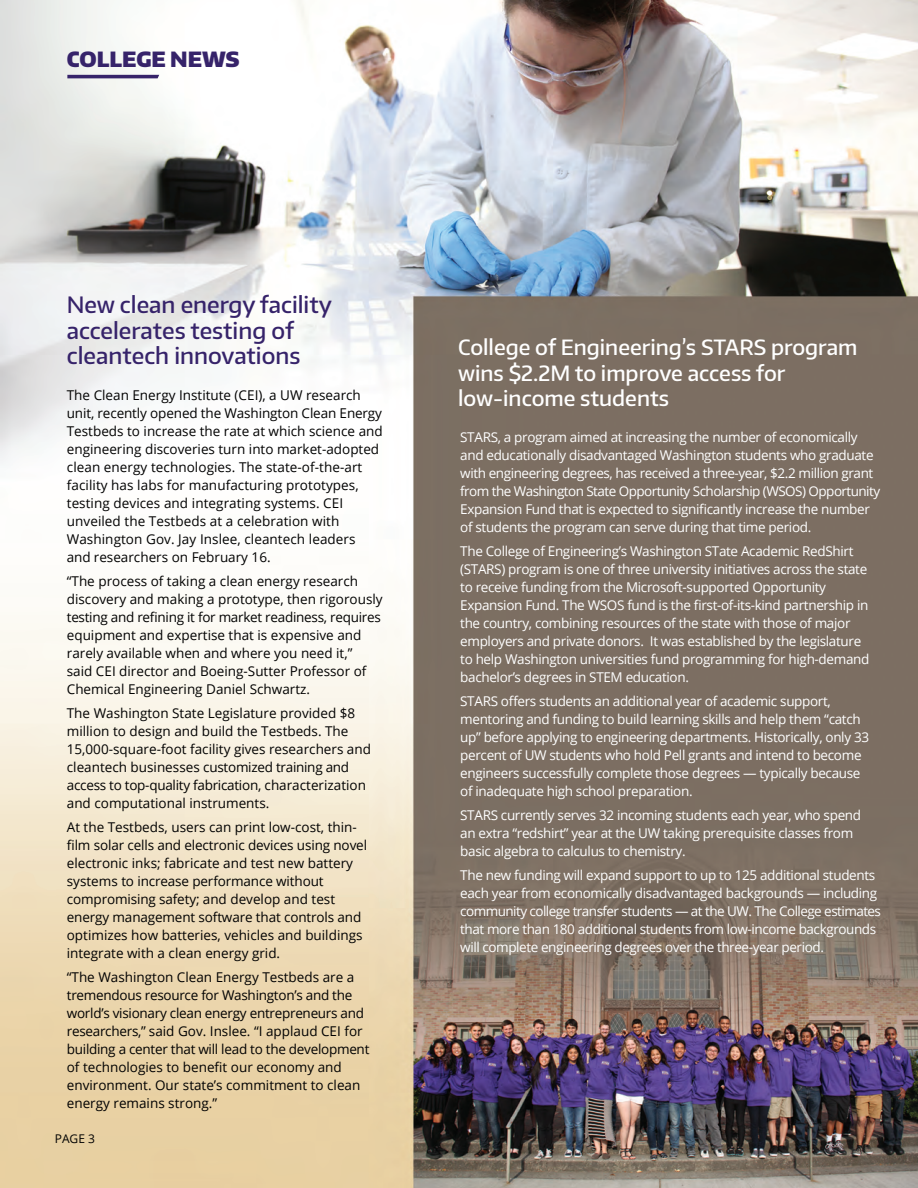
<style>
.page{position:relative;width:918px;height:1188px;background:#fff}
.page>*{position:absolute;margin:0;border:0;box-sizing:border-box;transform-origin:0 0}
.t1{font:500 22.5px/25.5px "Encode Sans Normal";color:#36236a}
.t2{font:500 21px/25.5px "Encode Sans Normal";color:#fff}
.t3{font:900 21px "Encode Sans Normal";color:#36236a}
.t4{font:13.5px/18px "Open Sans";letter-spacing:-.025em;color:#fff}
.t5{font:13.5px/18px "Open Sans";color:#010101}
.t6{font:13.5px/18px "Open Sans";letter-spacing:-.02em;color:#010101}
.t7{font:12px "Open Sans";color:#010101}
</style>
<div class="page">
<img style="left:0;top:0;width:918px;height:1188px">
<svg style="left:67px;top:75px;width:92px;height:3px"></svg>
<h3 class="t3" style="left:67px;top:46px;width:174px">COLLEGE NEWS</h3>
<h3 class="t1" style="left:67px;top:291px;width:266px">New clean energy facility accelerates testing of cleantech innovations</h3>
<p class="t5" style="left:67px;top:385px;width:317px">The Clean Energy Institute (CEI), a UW research unit, recently opened the Washington Clean Energy<br>Testbeds to increase the rate at which science and</p>
<p class="t5" style="left:67px;top:439px;width:314px">engineering discoveries turn into market-adopted clean energy technologies. The state-of-the-art</p>
<p class="t5" style="left:67px;top:475px;width:293px">facility has labs for manufacturing prototypes, testing devices and integrating systems. CEI unveiled the Testbeds at a celebration with Washington Gov. Jay Inslee, cleantech leaders and researchers on February 16.</p>
<p class="t5" style="left:67px;top:571px;width:317px">“The process of taking a clean energy research discovery and making a prototype, then rigorously</p>
<p class="t6" style="left:67px;top:607px;width:316px">testing and refining it for market readiness, requires equipment and expertise that is expensive and</p>
<p class="t5" style="left:67px;top:643px;width:287px">rarely available when and where you need it,”</p>
<p class="t5" style="left:67px;top:661px;width:301px">said CEI director and Boeing-Sutter Professor of</p>
<p class="t5" style="left:67px;top:679px;width:245px">Chemical Engineering Daniel Schwartz.</p>
<p class="t5" style="left:67px;top:703px;width:290px">The Washington State Legislature provided $8</p>
<p class="t5" style="left:67px;top:721px;width:283px">million to design and build the Testbeds. The</p>
<p class="t5" style="left:67px;top:739px;width:306px">15,000-square-foot facility gives researchers and</p>
<p class="t6" style="left:67px;top:757px;width:284px">cleantech businesses customized training and</p>
<p class="t6" style="left:67px;top:775px;width:301px">access to top-quality fabrication, characterization</p>
<p class="t5" style="left:67px;top:793px;width:204px">and computational instruments.</p>
<p class="t5" style="left:67px;top:817px;width:302px">At the Testbeds, users can print low-cost, thin&shy;film solar cells and electronic devices using novel</p>
<p class="t5" style="left:67px;top:853px;width:297px">electronic inks; fabricate and test new battery systems to increase performance without compromising safety; and develop and test energy management software that controls and optimizes how batteries, vehicles and buildings integrate with a clean energy grid.</p>
<p class="t6" style="left:67px;top:967px;width:304px">“The Washington Clean Energy Testbeds are a tremendous resource for Washington’s and the world’s visionary clean energy entrepreneurs and researchers,” said Gov. Inslee. “I applaud CEI for building a center that will lead to the development</p>
<p class="t5" style="left:67px;top:1057px;width:277px">of technologies to benefit our economy and</p>
<p class="t5" style="left:67px;top:1075px;width:295px">environment. Our state’s commitment to clean energy remains strong.”</p>
<p class="t7" style="left:55px;top:1131px;width:42px">PAGE 3</p>
<h3 class="t2" style="left:458px;top:334px;width:401px">College of Engineering’s STARS program wins $2.2M to improve access for low-income students</h3>
<p class="t4" style="left:460px;top:428px;width:415px">STARS, a program aimed at increasing the number of economically and educationally disadvantaged Washington students who graduate</p>
<p class="t4" style="left:460px;top:464px;width:415px">with engineering degrees, has received a three-year, $2.2 million grant</p>
<p class="t4" style="left:460px;top:482px;width:421px">from the Washington State Opportunity Scholarship (WSOS) Opportunity</p>
<p class="t4" style="left:460px;top:500px;width:411px">Expansion Fund that is expected to significantly increase the number</p>
<p class="t4" style="left:460px;top:518px;width:353px">of students the program can serve during that time period.</p>
<p class="t4" style="left:460px;top:542px;width:409px">The College of Engineering’s Washington STate Academic RedShirt (STARS) program is one of three university initiatives across the state</p>
<p class="t4" style="left:460px;top:578px;width:410px">to receive funding from the Microsoft-supported Opportunity<br>Expansion Fund. The WSOS fund is the first-of-its-kind partnership in</p>
<p class="t4" style="left:460px;top:614px;width:403px">the country, combining resources of the state with those of major employers and private donors. It was established by the legislature</p>
<p class="t4" style="left:460px;top:650px;width:411px">to help Washington universities fund programming for high-demand</p>
<p class="t4" style="left:460px;top:668px;width:230px">bachelor’s degrees in STEM education.</p>
<p class="t4" style="left:460px;top:692px;width:372px">STARS offers students an additional year of academic support,</p>
<p class="t4" style="left:460px;top:710px;width:410px">mentoring and funding to build learning skills and help them “catch up” before applying to engineering departments. Historically, only 33 percent of UW students who hold Pell grants and intend to become engineers successfully complete those degrees — typically because of inadequate high school preparation.</p>
<p class="t4" style="left:460px;top:806px;width:402px">STARS currently serves 32 incoming students each year, who spend</p>
<p class="t4" style="left:460px;top:824px;width:394px">an extra “redshirt” year at the UW taking prerequisite classes from</p>
<p class="t4" style="left:460px;top:842px;width:227px">basic algebra to calculus to chemistry.</p>
<p class="t4" style="left:460px;top:866px;width:422px">The new funding will expand support to up to 125 additional students each year from economically disadvantaged backgrounds — including community college transfer students — at the UW. The College estimates</p>
<p class="t4" style="left:460px;top:920px;width:418px">that more than 180 additional students from low-income backgrounds will complete engineering degrees over the three-year period.</p>
</div>
